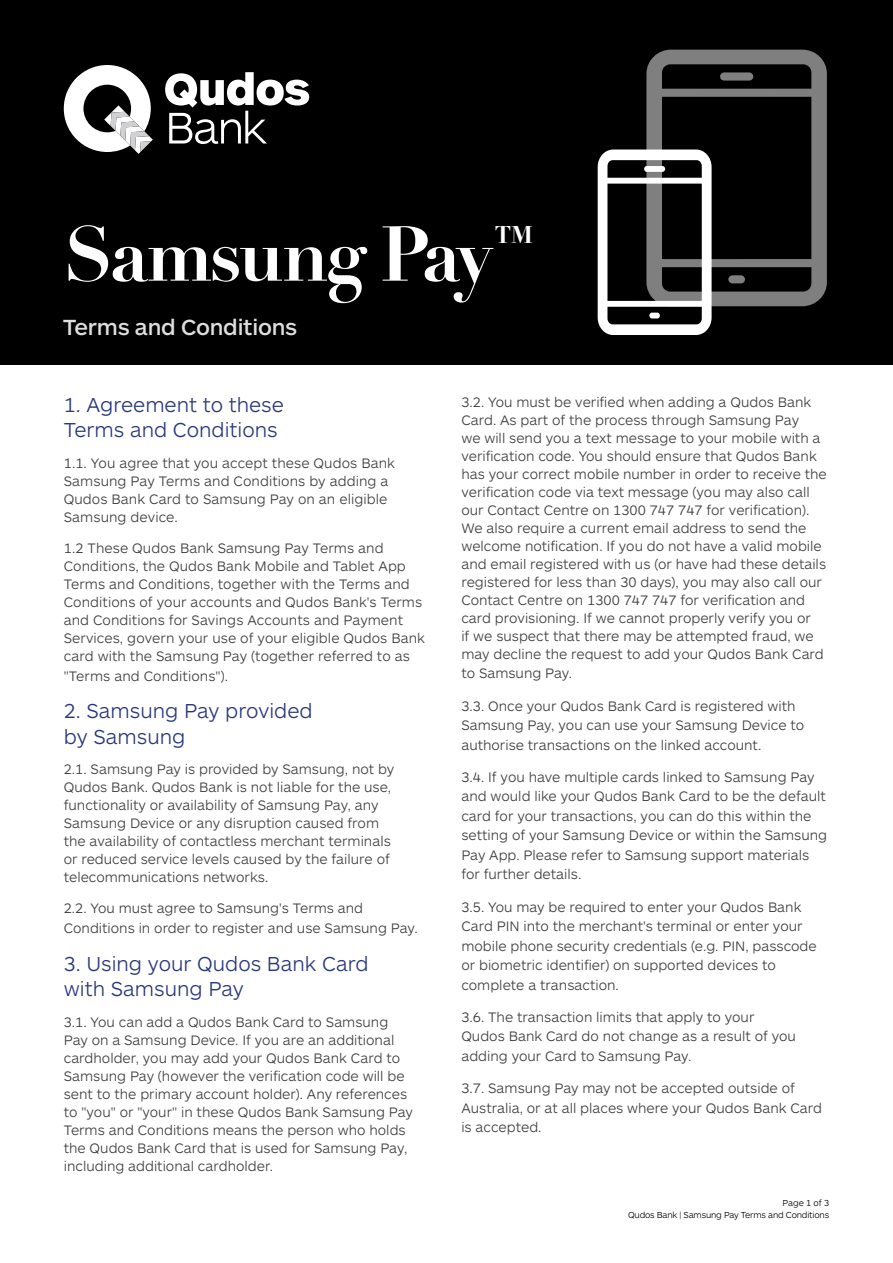
<style>
.page{position:relative;width:893px;height:1263px;background:#fff}
.page>*{position:absolute;margin:0;border:0;box-sizing:border-box;transform-origin:0 0}
.t1{font:700 76.2px "Didot LH";letter-spacing:-.05em;color:#fff}
.t2{font:700 43.5px "Didot LH";color:#fff}
.t3{font:500 22.8px "ARS Maquette";letter-spacing:-.01em;color:#dedede}
.t4{font:300 21px/25.2px "ARS Maquette";color:#28387b}
.t5{font:300 14.25px/18px "ARS Maquette";color:#3d3d3c}
.t6{font:300 9px/12.8px "ARS Maquette";letter-spacing:-.02em;color:#000;text-align:right}
</style>
<div class="page">
<div style="left:0;top:0;width:893px;height:365px;background:#000"></div>
<svg style="left:598px;top:150px;width:114px;height:185px"></svg>
<div style="left:644px;top:166px;width:21px;height:6px;background:#fff;border-radius:3px"></div>
<div style="left:649px;top:313px;width:11px;height:5px;background:#fff;border-radius:3px"></div>
<svg style="left:646px;top:50px;width:181px;height:256px"></svg>
<div style="left:720px;top:72px;width:33px;height:9px;background:#7f7f7f;border-radius:4px"></div>
<div style="left:728px;top:275px;width:17px;height:8px;background:#7f7f7f;border-radius:4px"></div>
<svg style="left:64px;top:65px;width:89px;height:89px"></svg>
<svg style="left:165px;top:72px;width:144px;height:72px"></svg>
<h1 class="t1" style="left:64px;top:207px;width:431px">Samsung Pay</h1>
<h3 class="t3" style="left:63px;top:312px;width:236px">Terms and Conditions</h3>
<h2 class="t2" style="left:493px;top:215px;width:44px">™</h2>
<h3 class="t4" style="left:64px;top:391px;width:222px">1. Agreement to these<br>Terms and Conditions</h3>
<p class="t5" style="left:64px;top:454px;width:333px">1.1. You agree that you accept these Qudos Bank Samsung Pay Terms and Conditions by adding a Qudos Bank Card to Samsung Pay on an eligible Samsung device.</p>
<p class="t5" style="left:64px;top:538px;width:363px">1.2 These Qudos Bank Samsung Pay Terms and Conditions, the Qudos Bank Mobile and Tablet App Terms and Conditions, together with the Terms and Conditions of your accounts and Qudos Bank's Terms and Conditions for Savings Accounts and Payment Services, govern your use of your eligible Qudos Bank card with the Samsung Pay (together referred to as</p>
<p class="t5" style="left:64px;top:666px;width:166px">"Terms and Conditions").</p>
<h3 class="t4" style="left:64px;top:698px;width:250px">2. Samsung Pay provided by Samsung</h3>
<p class="t5" style="left:64px;top:760px;width:332px">2.1. Samsung Pay is provided by Samsung, not by Qudos Bank. Qudos Bank is not liable for the use, functionality or availability of Samsung Pay, any Samsung Device or any disruption caused from the availability of contactless merchant terminals or reduced service levels caused by the failure of telecommunications networks.</p>
<p class="t5" style="left:64px;top:898px;width:356px;line-height:19.5px">2.2. You must agree to Samsung's Terms and<br>Conditions in order to register and use Samsung Pay.</p>
<h3 class="t4" style="left:64px;top:950px;width:306px">3. Using your Qudos Bank Card with Samsung Pay</h3>
<p class="t5" style="left:64px;top:1012px;width:351px">3.1. You can add a Qudos Bank Card to Samsung Pay on a Samsung Device. If you are an additional cardholder, you may add your Qudos Bank Card to Samsung Pay (however the verification code will be sent to the primary account holder). Any references to "you" or "your" in these Qudos Bank Samsung Pay Terms and Conditions means the person who holds the Qudos Bank Card that is used for Samsung Pay, including additional cardholder.</p>
<p class="t5" style="left:461px;top:392px;width:367px">3.2. You must be verified when adding a Qudos Bank Card. As part of the process through Samsung Pay<br>we will send you a text message to your mobile with a verification code. You should ensure that Qudos Bank has your correct mobile number in order to receive the verification code via text message (you may also call our Contact Centre on 1300 747 747 for verification).<br>We also require a current email address to send the welcome notification. If you do not have a valid mobile and email registered with us (or have had these details registered for less than 30 days), you may also call our Contact Centre on 1300 747 747 for verification and card provisioning. If we cannot properly verify you or<br>if we suspect that there may be attempted fraud, we may decline the request to add your Qudos Bank Card</p>
<p class="t5" style="left:461px;top:664px;width:112px">to Samsung Pay.</p>
<p class="t5" style="left:461px;top:695px;width:344px;line-height:19.5px">3.3. Once your Qudos Bank Card is registered with<br>Samsung Pay, you can use your Samsung Device to authorise transactions on the linked account.</p>
<p class="t5" style="left:461px;top:766px;width:367px;line-height:19.5px">3.4. If you have multiple cards linked to Samsung Pay and would like your Qudos Bank Card to be the default card for your transactions, you can do this within the setting of your Samsung Device or within the Samsung Pay App. Please refer to Samsung support materials for further details.</p>
<p class="t5" style="left:461px;top:896px;width:357px;line-height:19.5px">3.5. You may be required to enter your Qudos Bank Card PIN into the merchant's terminal or enter your mobile phone security credentials (e.g. PIN, passcode or biometric identifier) on supported devices to complete a transaction.</p>
<p class="t5" style="left:461px;top:1006px;width:336px;line-height:19.5px">3.6. The transaction limits that apply to your<br>Qudos Bank Card do not change as a result of you adding your Card to Samsung Pay.</p>
<p class="t5" style="left:461px;top:1078px;width:362px;line-height:19.5px">3.7. Samsung Pay may not be accepted outside of<br>Australia, or at all places where your Qudos Bank Card is accepted.</p>
<p class="t6" style="left:628px;top:1196px;width:203px">Page 1 of 3<br>Qudos Bank | Samsung Pay Terms and Conditions</p>
</div>
